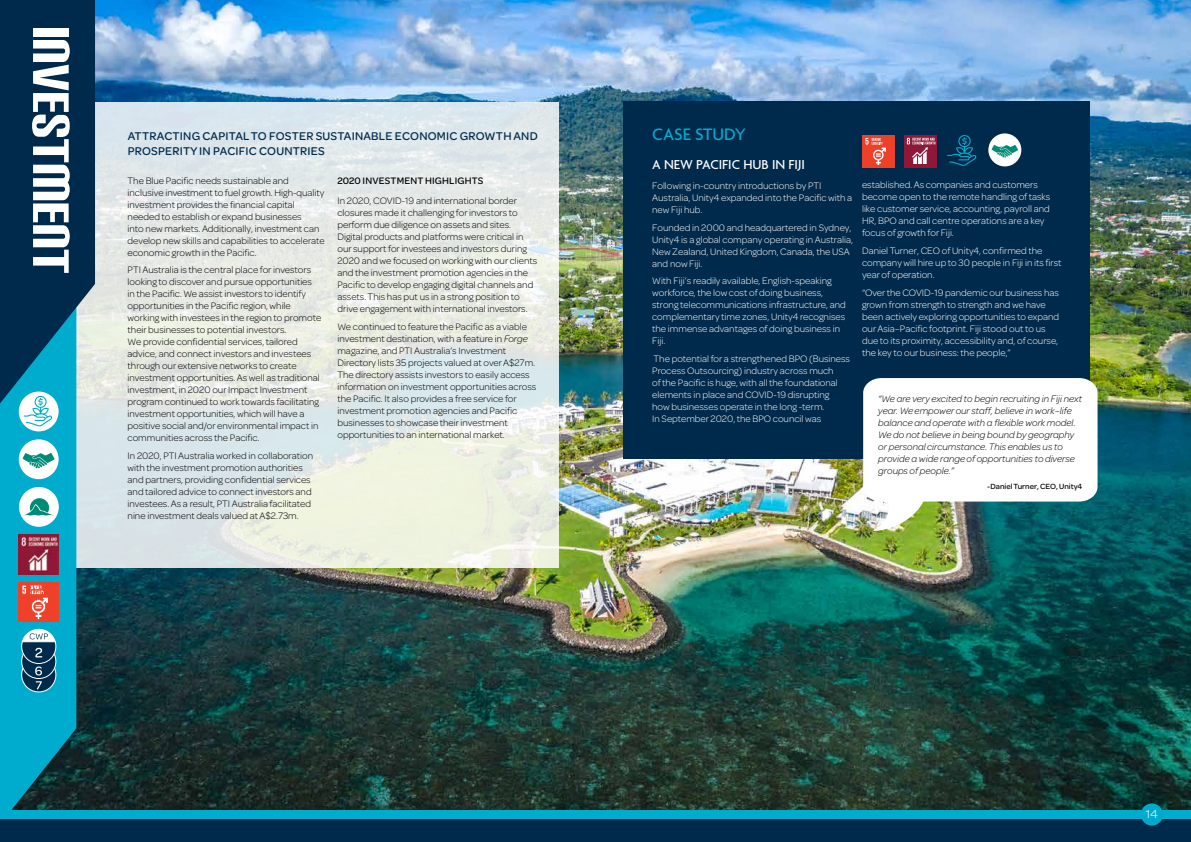
<style>
.page{position:relative;width:1191px;height:842px;background:#fff}
.page>*{position:absolute;margin:0;border:0;box-sizing:border-box;transform-origin:0 0}
.t1{font:500 18px "Agenda";color:#00accd}
.t2{font:500 14px "Agenda";color:#fff}
.t3{font:300 12.2px "Omnes";color:#fff;scale:1.13 1}
.t4{font:500 12px/14.4px "Omnes";letter-spacing:.02em;color:#002a4b}
.t5{font:300 10px/12px "Omnes";color:#000}
.t6{font:300 10px/12px "Omnes";color:#fff}
.t7{font:italic 300 10px/12px "Omnes";color:#000}
.t8{font:500 10px "Omnes";letter-spacing:.02em;color:#000}
.t9{font:500 8px "Omnes";color:#000}
.s1{font-style:italic}
</style>
<div class="page">
<img style="left:76px;top:0;width:1115px;height:810px">
<svg style="left:76px;top:102px;width:483px;height:465px;background:#e4eae6"></svg>
<svg style="left:0;top:427px;width:76px;height:383px;background:#049ab7"></svg>
<div style="left:19px;top:392px;width:40px;height:39px;background:#fff;border-radius:50%"></div>
<div style="left:19px;top:439px;width:40px;height:40px;background:#fff;border-radius:50%"></div>
<svg style="left:22px;top:453px;width:33px;height:15px"></svg>
<div style="left:19px;top:487px;width:40px;height:40px;background:#fff;border-radius:50%"></div>
<svg style="left:23px;top:498px;width:31px;height:18px"></svg>
<svg style="left:21px;top:628px;width:36px;height:65px;background:#3f748d"></svg>
<img style="left:19px;top:582px;width:39px;height:40px">
<img style="left:19px;top:535px;width:40px;height:39px">
<svg style="left:0;top:0;width:95px;height:427px;background:#31627d"></svg>
<div style="left:623px;top:101px;width:466px;height:358px;background:#002a4b"></div>
<div style="left:862px;top:135px;width:32px;height:33px;background:#ed4029"></div>
<svg style="left:865px;top:138px;width:21px;height:27px"></svg>
<div style="left:903px;top:135px;width:33px;height:33px;background:#8f1738"></div>
<svg style="left:906px;top:138px;width:29px;height:26px"></svg>
<svg style="left:947px;top:135px;width:29px;height:31px"></svg>
<svg style="left:863px;top:378px;width:234px;height:153px"></svg>
<div style="left:988px;top:133px;width:33px;height:33px;background:#fff;border-radius:50%"></div>
<svg style="left:991px;top:145px;width:27px;height:13px"></svg>
<div style="left:0;top:816px;width:1191px;height:26px;background:#002a4b"></div>
<div style="left:0;top:810px;width:1191px;height:9px;background:#00accd"></div>
<div style="left:1140px;top:803px;width:22px;height:22px;background:#00accd;border-radius:50%"></div>
<p class="t4" style="left:128px;top:128px;width:412px">ATTRACTING CAPITAL TO FOSTER SUSTAINABLE ECONOMIC GROWTH AND<br>PROSPERITY IN PACIFIC COUNTRIES</p>
<h1 class="t1" style="left:652px;top:125px;width:95px">CASE STUDY</h1>
<h2 class="t2" style="left:652px;top:157px;width:154px">A NEW PACIFIC HUB IN FIJI</h2>
<p class="t6" style="left:652px;top:179px;width:202px">Following in-country introductions by PTI<br>Australia, Unity4 expanded into the Pacific with a new Fiji hub.</p>
<p class="t6" style="left:652px;top:221px;width:202px">Founded in 2000 and headquartered in Sydney, Unity4 is a global company operating in Australia, New Zealand, United Kingdom, Canada, the USA and now Fiji.</p>
<p class="t6" style="left:652px;top:275px;width:195px">With Fiji’s readily available, English-speaking workforce, the low cost of doing business, strong telecommunications infrastructure, and complementary time zones, Unity4 recognises the immense advantages of doing business in Fiji.</p>
<p class="t6" style="left:652px;top:352px;width:199px">The potential for a strengthened BPO (Business Process Outsourcing) industry across much<br>of the Pacific is huge, with all the foundational elements in place and COVID-19 disrupting<br>how businesses operate in the long -term.<br>In September 2020, the BPO council was</p>
<p class="t5" style="left:128px;top:174px;width:199px">The Blue Pacific needs sustainable and inclusive investment to fuel growth. High-quality investment provides the financial capital needed to establish or expand businesses<br>into new markets. Additionally, investment can develop new skills and capabilities to accelerate economic growth in the Pacific.</p>
<p class="t5" style="left:128px;top:263px;width:195px">PTI Australia is the central place for investors looking to discover and pursue opportunities in the Pacific. We assist investors to identify opportunities in the Pacific region, while working with investees in the region to promote their businesses to potential investors.<br>We provide confidential services, tailored advice, and connect investors and investees through our extensive networks to create investment opportunities. As well as traditional investment, in 2020 our Impact Investment program continued to work towards facilitating investment opportunities, which will have a positive social and/or environmental impact in communities across the Pacific.</p>
<p class="t5" style="left:128px;top:449px;width:187px">In 2020, PTI Australia worked in collaboration with the investment promotion authorities and partners, providing confidential services and tailored advice to connect investors and investees. As a result, PTI Australia facilitated nine investment deals valued at A$2.73m.</p>
<p class="t8" style="left:337px;top:174px;width:147px">2020 INVESTMENT HIGHLIGHTS</p>
<p class="t5" style="left:337px;top:194px;width:201px">In 2020, COVID-19 and international border closures made it challenging for investors to perform due diligence on assets and sites.<br>Digital products and platforms were critical in our support for investees and investors during 2020 and we focused on working with our clients and the investment promotion agencies in the Pacific to develop engaging digital channels and assets. This has put us in a strong position to drive engagement with international investors.</p>
<p class="t5" style="left:337px;top:320px;width:200px">We continued to feature the Pacific as a viable investment destination, with a feature in <span class="s1">Forge </span>magazine, and PTI Australia’s Investment Directory lists 35 projects valued at over A$27m.<br>The directory assists investors to easily access information on investment opportunities across the Pacific. It also provides a free service for investment promotion agencies and Pacific businesses to showcase their investment opportunities to an international market.</p>
<p class="t6" style="left:862px;top:178px;width:190px">established. As companies and customers become open to the remote handling of tasks like customer service, accounting, payroll and HR, BPO and call centre operations are a key focus of growth for Fiji.</p>
<p class="t6" style="left:862px;top:244px;width:201px">Daniel Turner, CEO of Unity4, confirmed the company will hire up to 30 people in Fiji in its first year of operation.</p>
<p class="t6" style="left:862px;top:286px;width:198px">“Over the COVID-19 pandemic our business has grown from strength to strength and we have been actively exploring opportunities to expand our Asia–Pacific footprint. Fiji stood out to us due to its proximity, accessibility and, of course, the key to our business: the people,”</p>
<p class="t7" style="left:878px;top:392px;width:205px">“We are very excited to begin recruiting in Fiji next year. We empower our staff, believe in work–life balance and operate with a flexible work model.<br>We do not believe in being bound by geography or personal circumstance. This enables us to provide a wide range of opportunities to diverse groups of people.”</p>
<p class="t9" style="left:987px;top:481px;width:97px">-Daniel Turner, CEO, Unity4</p>
<p class="t3" style="left:1145px;top:805px;width:12px">14</p>
</div>
